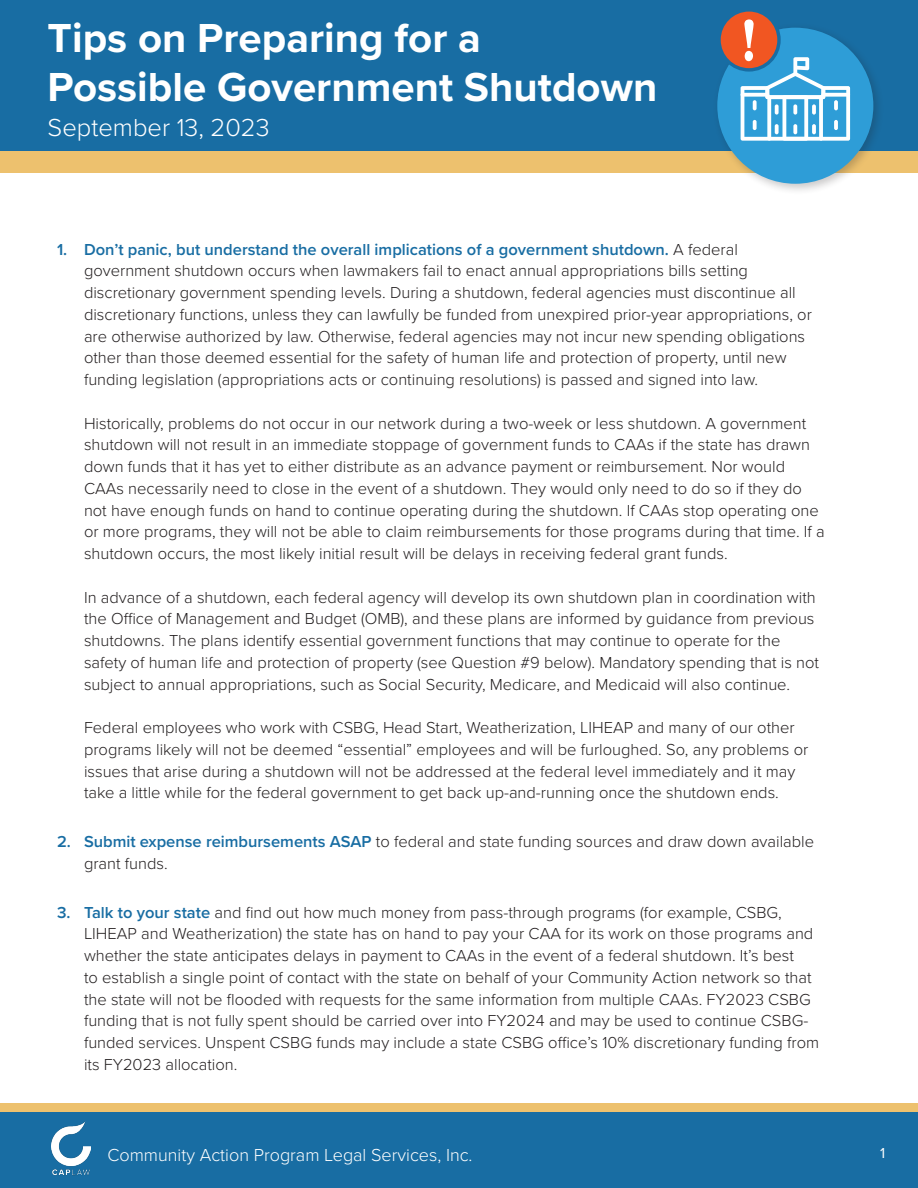
<style>
.page{position:relative;width:918px;height:1188px;background:#fff}
.page>*{position:absolute;margin:0;border:0;box-sizing:border-box;transform-origin:0 0}
.t1{font:condensed 51.75px "Bernard";color:#fff}
.t2{font:700 42px/49.5px "Proxima Nova";color:#fff}
.t3{font:300 25.5px "Proxima Nova";color:#fff}
.t4{font:300 18px "Proxima Nova";color:#fff}
.t5{font:300 16.5px/21.8px "Proxima Nova";color:#231f20}
.t6{font:15px "Proxima Nova";color:#fff}
.s1{font-weight:600;color:#186da3}
</style>
<div class="page">
<div style="left:0;top:0;width:918px;height:158px;background:#186da3"></div>
<div style="left:0;top:1112px;width:918px;height:76px;background:#186da3"></div>
<img style="left:51px;top:1122px;width:40px;height:54px">
<div style="left:0;top:1103px;width:918px;height:9px;background:#edc16e"></div>
<div style="left:0;top:151px;width:918px;height:22px;background:#edc16e"></div>
<div style="left:712px;top:23px;width:172px;height:172px;background:#231f20;opacity:.24"></div>
<div style="left:717px;top:28px;width:156px;height:156px;background:#2e9dd7;border-radius:50%"></div>
<svg style="left:741px;top:57px;width:109px;height:84px"></svg>
<svg style="left:741px;top:93px;width:28px;height:4px"></svg>
<svg style="left:821px;top:93px;width:29px;height:4px"></svg>
<div style="left:719px;top:10px;width:60px;height:60px;background:#f15622;border-radius:50%"></div>
<div style="left:717px;top:8px;width:64px;height:64px;border:3px solid #186da3;border-radius:50%"></div>
<p class="t2" style="left:48px;top:12px;width:611px">Tips on Preparing for a<br>Possible Government Shutdown</p>
<p class="t3" style="left:48px;top:108px;width:224px">September 13, 2023</p>
<p class="t1" style="left:742px;top:11px;width:15px">!</p>
<p class="t5" style="left:84px;top:237px;width:729px;text-indent:-27px"><span class="s1">1. Don’t panic, but understand the overall implications of a government shutdown.</span> A federal government shutdown occurs when lawmakers fail to enact annual appropriations bills setting discretionary government spending levels. During a shutdown, federal agencies must discontinue all discretionary functions, unless they can lawfully be funded from unexpired prior-year appropriations, or are otherwise authorized by law. Otherwise, federal agencies may not incur new spending obligations other than those deemed essential for the safety of human life and protection of property, until new funding legislation (appropriations acts or continuing resolutions) is passed and signed into law.</p>
<p class="t5" style="left:84px;top:411px;width:742px">Historically, problems do not occur in our network during a two-week or less shutdown. A government shutdown will not result in an immediate stoppage of government funds to CAAs if the state has drawn down funds that it has yet to either distribute as an advance payment or reimbursement. Nor would CAAs necessarily need to close in the event of a shutdown. They would only need to do so if they do not have enough funds on hand to continue operating during the shutdown. If CAAs stop operating one or more programs, they will not be able to claim reimbursements for those programs during that time. If a shutdown occurs, the most likely initial result will be delays in receiving federal grant funds.</p>
<p class="t5" style="left:84px;top:585px;width:737px">In advance of a shutdown, each federal agency will develop its own shutdown plan in coordination with the Office of Management and Budget (OMB), and these plans are informed by guidance from previous shutdowns. The plans identify essential government functions that may continue to operate for the safety of human life and protection of property (see Question #9 below). Mandatory spending that is not subject to annual appropriations, such as Social Security, Medicare, and Medicaid will also continue.</p>
<p class="t5" style="left:84px;top:716px;width:726px">Federal employees who work with CSBG, Head Start, Weatherization, LIHEAP and many of our other programs likely will not be deemed “essential” employees and will be furloughed. So, any problems or issues that arise during a shutdown will not be addressed at the federal level immediately and it may take a little while for the federal government to get back up-and-running once the shutdown ends.</p>
<p class="t5" style="left:84px;top:830px;width:732px;text-indent:-27px"><span class="s1">2. Submit expense reimbursements ASAP</span> to federal and state funding sources and draw down available grant funds.</p>
<p class="t5" style="left:84px;top:900px;width:737px;text-indent:-27px"><span class="s1">3. Talk to your state</span> and find out how much money from pass-through programs (for example, CSBG, LIHEAP and Weatherization) the state has on hand to pay your CAA for its work on those programs and whether the state anticipates delays in payment to CAAs in the event of a federal shutdown. It’s best<br>to establish a single point of contact with the state on behalf of your Community Action network so that the state will not be flooded with requests for the same information from multiple CAAs. FY2023 CSBG funding that is not fully spent should be carried over into FY2024 and may be used to continue CSBG&shy;funded services. Unspent CSBG funds may include a state CSBG office’s 10% discretionary funding from its FY2023 allocation.</p>
<p class="t4" style="left:107px;top:1141px;width:367px">Community Action Program Legal Services, Inc.</p>
<p class="t6" style="left:880px;top:1142px;width:7px">1</p>
</div>
